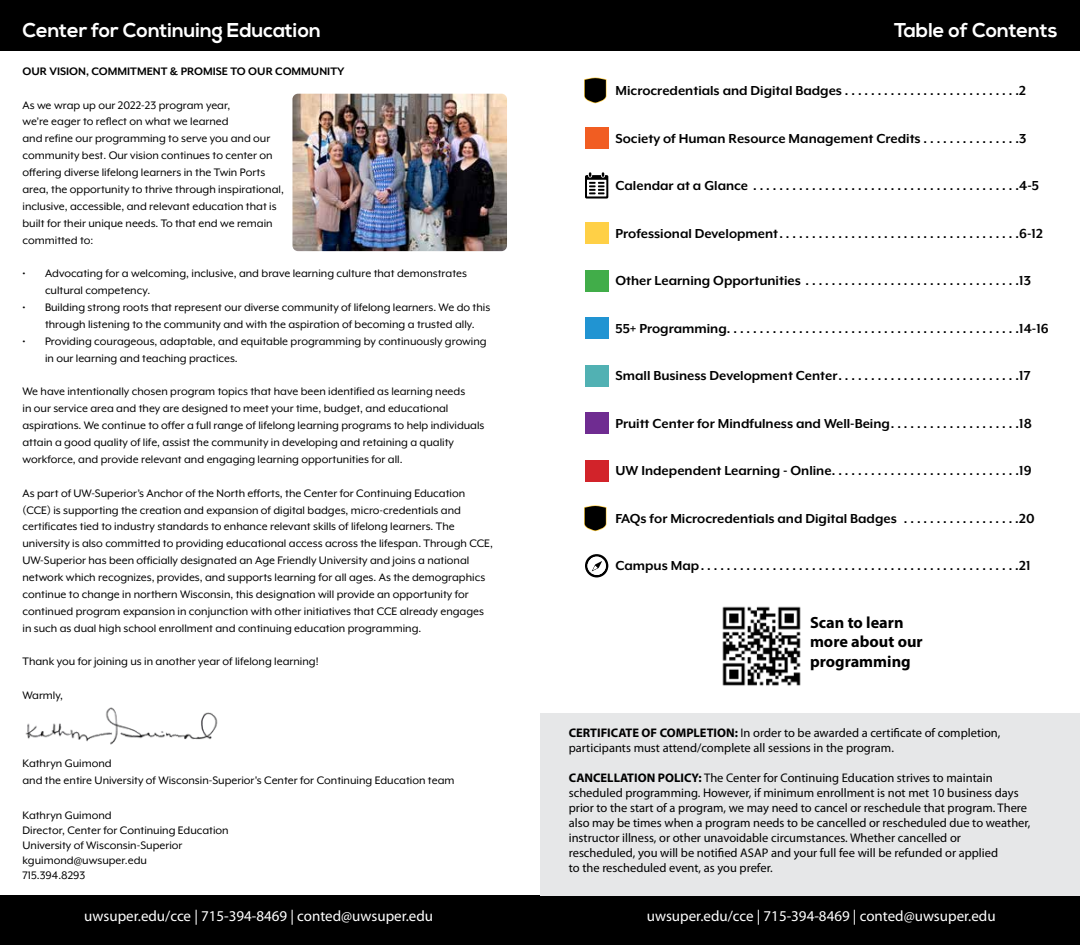
<style>
.page{position:relative;width:1080px;height:945px;background:#fff}
.page>*{position:absolute;margin:0;border:0;box-sizing:border-box;transform-origin:0 0}
.t1{font:700 20px "Nexa";color:#fff}
.t2{font:700 16.25px/19.5px "Myriad Pro";color:#000}
.t3{font:700 15px "Mr Eaves XL Mod OT";color:#000}
.t4{font:15px "Myriad Pro";color:#fff}
.t5{font:12.5px/16.9px "Mr Eaves XL Mod OT";color:#000}
.t6{font:12.5px/15px "Myriad Pro";color:#000}
.t7{font:700 12.5px "Mr Eaves XL Mod OT";color:#000}
.s1{font-weight:700}
</style>
<div class="page">
<div style="left:0;top:896px;width:1080px;height:49px;background:#000"></div>
<div style="left:540px;top:713px;width:540px;height:183px;background:#e6e7e8"></div>
<img style="left:25px;top:707px;width:193px;height:38px">
<div style="left:585px;top:270px;width:23px;height:21px;background:#41ad49"></div>
<div style="left:585px;top:222px;width:23px;height:22px;background:#ffd046"></div>
<div style="left:585px;top:127px;width:23px;height:22px;background:#f15d22"></div>
<div style="left:585px;top:365px;width:23px;height:21px;background:#51b1b3"></div>
<div style="left:585px;top:460px;width:23px;height:22px;background:#d2232a"></div>
<div style="left:585px;top:317px;width:23px;height:22px;background:#2194d2"></div>
<div style="left:585px;top:412px;width:23px;height:22px;background:#6f2c91"></div>
<img style="left:292px;top:94px;width:215px;height:157px">
<div style="left:0;top:0;width:1080px;height:50px;background:#000"></div>
<svg style="left:585px;top:172px;width:23px;height:27px"></svg>
<svg style="left:585px;top:554px;width:23px;height:23px"></svg>
<img style="left:722px;top:606px;width:79px;height:80px">
<svg style="left:584px;top:77px;width:23px;height:26px"></svg>
<svg style="left:584px;top:505px;width:23px;height:26px"></svg>
<h1 class="t1" style="left:22px;top:19px;width:300px">Center for Continuing Education</h1>
<h1 class="t1" style="left:894px;top:19px;width:165px">Table of Contents</h1>
<p class="t7" style="left:22px;top:65px;width:323px">OUR VISION, COMMITMENT &amp; PROMISE TO OUR COMMUNITY</p>
<p class="t5" style="left:22px;top:96px;width:263px">As we wrap up our 2022-23 program year,<br>we’re eager to reflect on what we learned<br>and refine our programming to serve you and our community best. Our vision continues to center on offering diverse lifelong learners in the Twin Ports area, the opportunity to thrive through inspirational, inclusive, accessible, and relevant education that is built for their unique needs. To that end we remain committed to:</p>
<p class="t5" style="left:45px;top:265px;width:424px;text-indent:-22px">• Advocating for a welcoming, inclusive, and brave learning culture that demonstrates cultural competency.</p>
<p class="t5" style="left:22px;top:299px;width:469px;text-align:center">• Building strong roots that represent our diverse community of lifelong learners. We do this through listening to the community and with the aspiration of becoming a trusted ally.</p>
<p class="t5" style="left:45px;top:333px;width:443px;text-indent:-22px">• Providing courageous, adaptable, and equitable programming by continuously growing in our learning and teaching practices.</p>
<p class="t5" style="left:22px;top:383px;width:464px">We have intentionally chosen program topics that have been identified as learning needs<br>in our service area and they are designed to meet your time, budget, and educational aspirations. We continue to offer a full range of lifelong learning programs to help individuals attain a good quality of life, assist the community in developing and retaining a quality workforce, and provide relevant and engaging learning opportunities for all.</p>
<p class="t5" style="left:22px;top:484px;width:472px">As part of UW-Superior’s Anchor of the North efforts, the Center for Continuing Education (CCE) is supporting the creation and expansion of digital badges, micro-credentials and certificates tied to industry standards to enhance relevant skills of lifelong learners. The university is also committed to providing educational access across the lifespan. Through CCE, UW-Superior has been officially designated an Age Friendly University and joins a national network which recognizes, provides, and supports learning for all ages. As the demographics continue to change in northern Wisconsin, this designation will provide an opportunity for continued program expansion in conjunction with other initiatives that CCE already engages in such as dual high school enrollment and continuing education programming.</p>
<p class="t5" style="left:22px;top:653px;width:298px">Thank you for joining us in another year of lifelong learning!</p>
<p class="t5" style="left:22px;top:687px;width:42px">Warmly,</p>
<p class="t5" style="left:22px;top:754px;width:434px;line-height:17.5px">Kathryn Guimond<br>and the entire University of Wisconsin-Superior's Center for Continuing Education team</p>
<p class="t5" style="left:22px;top:808px;width:208px;line-height:15px">Kathryn Guimond<br>Director, Center for Continuing Education<br>University of Wisconsin-Superior kguimond@uwsuper.edu<br>715.394.8293</p>
<p class="t3" style="left:616px;top:83px;width:412px">Microcredentials and Digital Badges . . . . . . . . . . . . . . . . . . . . . . . . . . 2</p>
<p class="t3" style="left:616px;top:131px;width:413px">Society of Human Resource Management Credits . . . . . . . . . . . . . . 3</p>
<p class="t3" style="left:616px;top:178px;width:425px">Calendar at a Glance . . . . . . . . . . . . . . . . . . . . . . . . . . . . . . . . . . . . . . . . 4-5</p>
<p class="t3" style="left:616px;top:226px;width:429px">Professional Development . . . . . . . . . . . . . . . . . . . . . . . . . . . . . . . . . . . . 6-12</p>
<p class="t3" style="left:616px;top:273px;width:417px">Other Learning Opportunities . . . . . . . . . . . . . . . . . . . . . . . . . . . . . . . . 13</p>
<p class="t3" style="left:616px;top:321px;width:435px">55+ Programming . . . . . . . . . . . . . . . . . . . . . . . . . . . . . . . . . . . . . . . . . . . . 14-16</p>
<p class="t3" style="left:616px;top:368px;width:417px">Small Business Development Center . . . . . . . . . . . . . . . . . . . . . . . . . . . 17</p>
<p class="t3" style="left:616px;top:416px;width:418px">Pruitt Center for Mindfulness and Well-Being . . . . . . . . . . . . . . . . . . . 18</p>
<p class="t3" style="left:615px;top:463px;width:418px">UW Independent Learning - Online . . . . . . . . . . . . . . . . . . . . . . . . . . . . 19</p>
<p class="t3" style="left:615px;top:511px;width:421px">FAQs for Microcredentials and Digital Badges . . . . . . . . . . . . . . . . . 20</p>
<p class="t3" style="left:615px;top:558px;width:417px">Campus Map . . . . . . . . . . . . . . . . . . . . . . . . . . . . . . . . . . . . . . . . . . . . . . . . 21</p>
<h2 class="t2" style="left:810px;top:612px;width:114px">Scan to learn more about our programming</h2>
<p class="t6" style="left:569px;top:725px;width:433px"><span class="s1">CERTIFICATE OF COMPLETION:</span> In order to be awarded a certificate of completion, participants must attend/complete all sessions in the program.</p>
<p class="t6" style="left:569px;top:770px;width:463px"><span class="s1">CANCELLATION POLICY:</span> The Center for Continuing Education strives to maintain scheduled programming. However, if minimum enrollment is not met 10 business days prior to the start of a program, we may need to cancel or reschedule that program. There also may be times when a program needs to be cancelled or rescheduled due to weather, instructor illness, or other unavoidable circumstances. Whether cancelled or rescheduled, you will be notified ASAP and your full fee will be refunded or applied<br>to the rescheduled event, as you prefer.</p>
<p class="t4" style="left:84px;top:906px;width:350px">uwsuper.edu/cce | 715-394-8469 | conted@uwsuper.edu</p>
<p class="t4" style="left:647px;top:906px;width:350px">uwsuper.edu/cce | 715-394-8469 | conted@uwsuper.edu</p>
</div>
